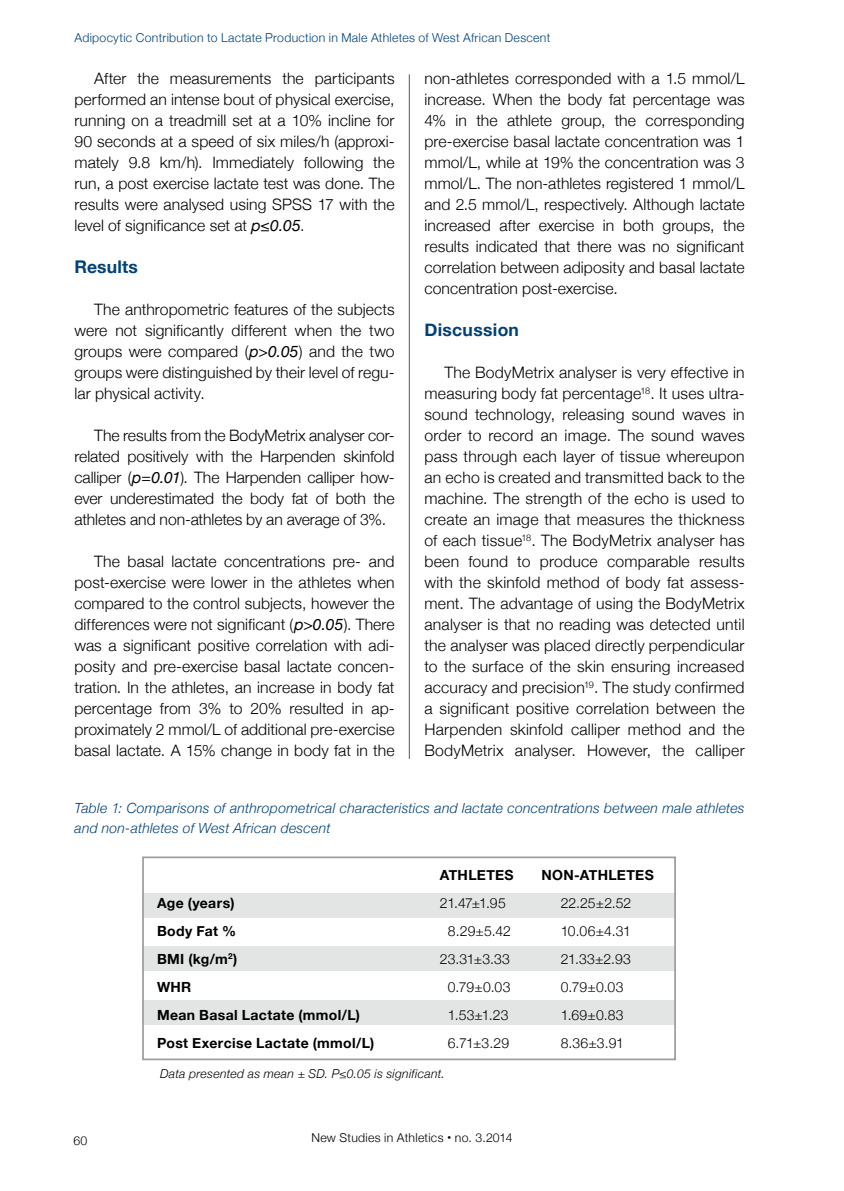
<style>
.page{position:relative;width:844px;height:1191px;background:#fff}
.page>*{position:absolute;margin:0;border:0;box-sizing:border-box;transform-origin:0 0}
.t1{font:700 17.5px "Helvetica Neue";letter-spacing:.015em;color:#004178}
.t2{font:300 15.75px/21px "Helvetica Neue";letter-spacing:.005em;color:#000;text-align:justify}
.t3{font:italic 300 14px/20.1px "Helvetica Neue";letter-spacing:.015em;color:#004178}
.t4{font:300 14px "Helvetica Neue";color:#000}
.t5{font:700 14px "Helvetica Neue";letter-spacing:.025em;color:#000}
.t6{font:300 12.25px "Helvetica Neue";letter-spacing:.025em;color:#004178}
.t7{font:italic 300 12.25px "Helvetica Neue";letter-spacing:.02em;color:#000}
.t8{font:300 12.25px "Helvetica Neue";letter-spacing:.025em;color:#000}
.s1{font-weight:400;font-style:italic}
.s2{font-weight:700;font-size:15.75px}
</style>
<div class="page">
<hr style="left:409px;top:74px;width:1px;height:1017px;background:#58585a">
<div style="left:74px;top:759px;width:670px;height:332px;background:#fff"></div>
<div style="left:142px;top:892px;width:533px;height:25px;background:#e3e4e4"></div>
<div style="left:142px;top:946px;width:533px;height:25px;background:#e3e4e4"></div>
<div style="left:142px;top:1000px;width:533px;height:24px;background:#e3e4e4"></div>
<div style="left:142px;top:856px;width:533px;height:204px;border:2px solid #9c9e9f"></div>
<p class="t6" style="left:74px;top:30px;width:477px">Adipocytic Contribution to Lactate Production in Male Athletes of West African Descent</p>
<p class="t2" style="left:74px;top:68px;width:321px;text-indent:20px">After the measurements the participants performed an intense bout of physical exercise, running on a treadmill set at a 10% incline for 90 seconds at a speed of six miles/h (approxi&shy;mately 9.8 km/h). Immediately following the run, a post exercise lactate test was done. The results were analysed using SPSS 17 with the level of significance set at <span class="s1">p≤0.05</span>.</p>
<p class="t1" style="left:74px;top:256px;width:65px">Results</p>
<p class="t2" style="left:74px;top:299px;width:321px;text-indent:20px">The anthropometric features of the subjects were not significantly different when the two groups were compared (<span class="s1">p&gt;0.05</span>) and the two groups were distinguished by their level of regu&shy;lar physical activity.</p>
<p class="t2" style="left:74px;top:425px;width:321px;text-indent:20px">The results from the BodyMetrix analyser cor&shy;related positively with the Harpenden skinfold calliper (<span class="s1">p=0.01</span>). The Harpenden calliper how&shy;ever underestimated the body fat of both the athletes and non-athletes by an average of 3%.</p>
<p class="t2" style="left:74px;top:551px;width:321px;text-indent:20px">The basal lactate concentrations pre- and post-exercise were lower in the athletes when compared to the control subjects, however the differences were not significant (<span class="s1">p&gt;0.05</span>). There was a significant positive correlation with adi&shy;posity and pre-exercise basal lactate concen&shy;tration. In the athletes, an increase in body fat percentage from 3% to 20% resulted in ap&shy;proximately 2 mmol/L of additional pre-exercise basal lactate. A 15% change in body fat in the</p>
<p class="t2" style="left:424px;top:68px;width:321px">non-athletes corresponded with a 1.5 mmol/L increase. When the body fat percentage was 4% in the athlete group, the corresponding pre-exercise basal lactate concentration was 1 mmol/L, while at 19% the concentration was 3 mmol/L. The non-athletes registered 1 mmol/L and 2.5 mmol/L, respectively. Although lactate increased after exercise in both groups, the results indicated that there was no significant correlation between adiposity and basal lactate concentration post-exercise.</p>
<p class="t1" style="left:424px;top:319px;width:96px">Discussion</p>
<p class="t2" style="left:424px;top:362px;width:321px;text-indent:20px">The BodyMetrix analyser is very effective in measuring body fat percentage<sup>18</sup>. It uses ultra&shy;sound technology, releasing sound waves in order to record an image. The sound waves pass through each layer of tissue whereupon an echo is created and transmitted back to the machine. The strength of the echo is used to create an image that measures the thickness of each tissue<sup>18</sup>. The BodyMetrix analyser has been found to produce comparable results with the skinfold method of body fat assess&shy;ment. The advantage of using the BodyMetrix analyser is that no reading was detected until the analyser was placed directly perpendicular to the surface of the skin ensuring increased accuracy and precision<sup>19</sup>. The study confirmed a significant positive correlation between the Harpenden skinfold calliper method and the BodyMetrix analyser. However, the calliper</p>
<p class="t3" style="left:74px;top:797px;width:671px">Table 1: Comparisons of anthropometrical characteristics and lactate concentrations between male athletes and non-athletes of West African descent</p>
<p class="t5" style="left:440px;top:866px;width:75px">ATHLETES</p>
<p class="t5" style="left:541px;top:866px;width:114px">NON-ATHLETES</p>
<p class="t5" style="left:157px;top:894px;width:79px">Age (years)</p>
<p class="t4" style="left:440px;top:894px;width:67px">21.47±1.95</p>
<p class="t4" style="left:560px;top:894px;width:72px">22.25±2.52</p>
<p class="t5" style="left:157px;top:922px;width:81px">Body Fat %</p>
<p class="t4" style="left:447px;top:922px;width:65px">8.29±5.42</p>
<p class="t4" style="left:560px;top:922px;width:72px">10.06±4.31</p>
<p class="t5" style="left:157px;top:950px;width:82px">BMI (kg/m<sup>2</sup>)</p>
<p class="t4" style="left:440px;top:950px;width:72px">23.31±3.33</p>
<p class="t4" style="left:560px;top:950px;width:72px">21.33±2.93</p>
<p class="t5" style="left:157px;top:978px;width:36px">WHR</p>
<p class="t4" style="left:447px;top:978px;width:64px">0.79±0.03</p>
<p class="t4" style="left:560px;top:978px;width:64px">0.79±0.03</p>
<p class="t5" style="left:157px;top:1006px;width:204px">Mean Basal Lactate (mmol/L)</p>
<p class="t4" style="left:447px;top:1006px;width:62px">1.53±1.23</p>
<p class="t4" style="left:560px;top:1006px;width:64px">1.69±0.83</p>
<p class="t5" style="left:157px;top:1034px;width:219px">Post Exercise Lactate (mmol/L)</p>
<p class="t4" style="left:447px;top:1034px;width:63px">6.71±3.29</p>
<p class="t4" style="left:560px;top:1034px;width:65px">8.36±3.91</p>
<p class="t7" style="left:160px;top:1066px;width:286px">Data presented as mean ± SD. P≤0.05 is significant.</p>
<p class="t8" style="left:73px;top:1133px;width:15px">60</p>
<p class="t8" style="left:311px;top:1130px;width:202px">New Studies in Athletics <span class="s2">·</span> no. 3.2014</p>
</div>
